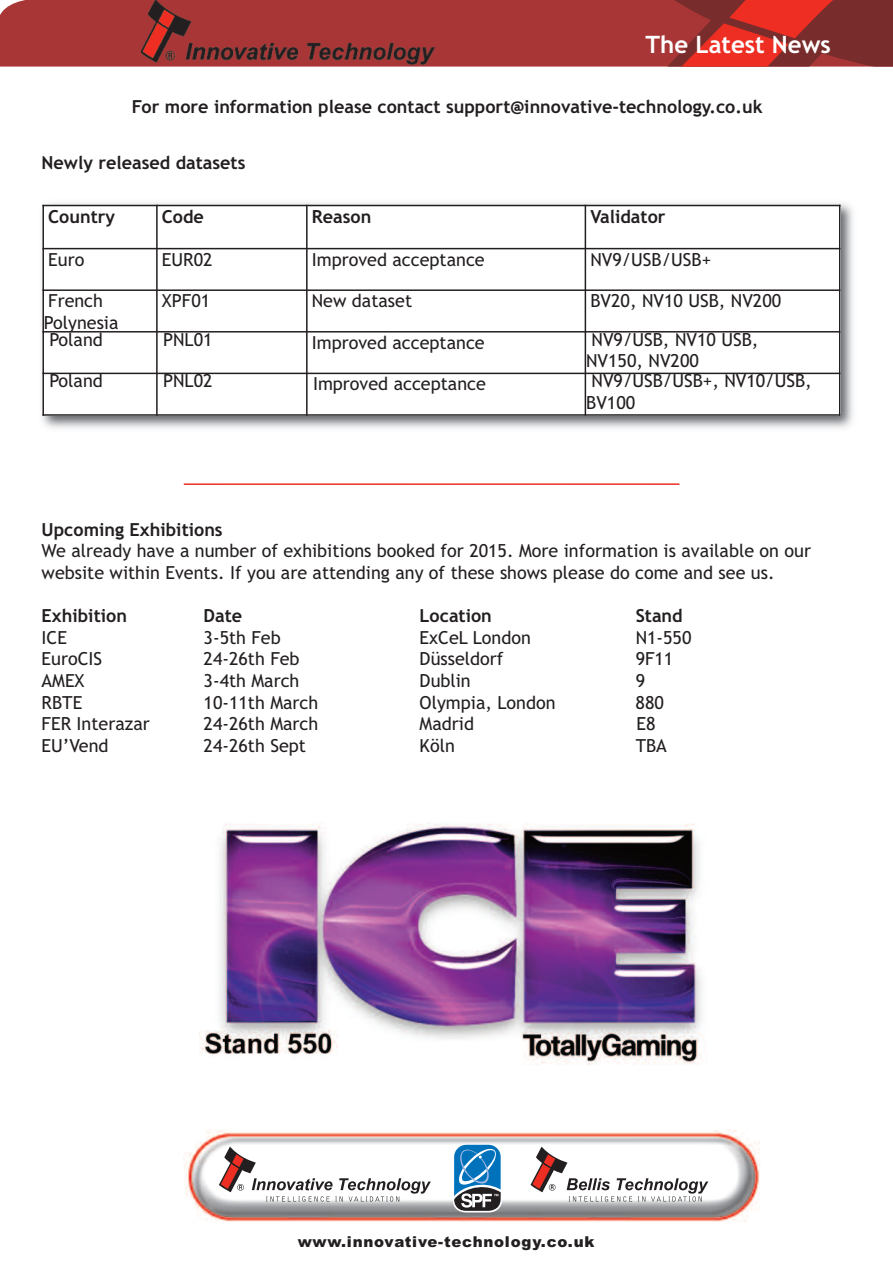
<style>
.page{position:relative;width:893px;height:1263px;background:#fff}
.page>*{position:absolute;margin:0;border:0;box-sizing:border-box;transform-origin:0 0}
.t1{font:700 24px "Trebuchet MS";color:#fff}
.t2{font:18px/21.6px "Trebuchet MS";color:#231f20}
.t3{font:700 18px "Trebuchet MS";color:#231f20}
.t4{font:900 15px "Arial";letter-spacing:.05em;color:#231f20}
</style>
<div class="page">
<div style="left:0;top:0;width:610px;height:67px;background:#a93636"></div>
<svg style="left:610px;top:0;width:283px;height:67px;background:#a7302d"></svg>
<img style="left:184px;top:1130px;width:576px;height:92px">
<svg style="left:219px;top:1146px;width:212px;height:55px"></svg>
<svg style="left:530px;top:1146px;width:178px;height:55px"></svg>
<svg style="left:453px;top:1144px;width:49px;height:68px"></svg>
<hr style="left:184px;top:483px;width:495px;height:2px;background:#ee2e22">
<img style="left:141px;top:0;width:294px;height:66px">
<img style="left:42px;top:203px;width:811px;height:225px">
<div style="left:42px;top:205px;width:115px;height:44px;background:#fff"></div>
<div style="left:157px;top:205px;width:150px;height:44px;background:#fff"></div>
<div style="left:307px;top:205px;width:278px;height:44px;background:#fff"></div>
<div style="left:585px;top:205px;width:255px;height:44px;background:#fff"></div>
<div style="left:42px;top:249px;width:115px;height:41px;background:#fff"></div>
<div style="left:157px;top:249px;width:150px;height:41px;background:#fff"></div>
<div style="left:307px;top:249px;width:278px;height:41px;background:#fff"></div>
<div style="left:585px;top:249px;width:255px;height:41px;background:#fff"></div>
<div style="left:42px;top:290px;width:115px;height:42px;background:#fff"></div>
<div style="left:157px;top:290px;width:150px;height:42px;background:#fff"></div>
<div style="left:307px;top:290px;width:278px;height:42px;background:#fff"></div>
<div style="left:585px;top:290px;width:255px;height:42px;background:#fff"></div>
<div style="left:42px;top:332px;width:115px;height:41px;background:#fff"></div>
<div style="left:157px;top:332px;width:150px;height:41px;background:#fff"></div>
<div style="left:307px;top:332px;width:278px;height:41px;background:#fff"></div>
<div style="left:585px;top:332px;width:255px;height:41px;background:#fff"></div>
<div style="left:42px;top:373px;width:115px;height:43px;background:#fff"></div>
<div style="left:157px;top:373px;width:150px;height:43px;background:#fff"></div>
<div style="left:307px;top:373px;width:278px;height:43px;background:#fff"></div>
<div style="left:585px;top:373px;width:255px;height:43px;background:#fff"></div>
<hr style="left:42px;top:205px;width:2px;height:211px;background:#231f20">
<hr style="left:156px;top:205px;width:2px;height:211px;background:#231f20">
<hr style="left:306px;top:205px;width:2px;height:211px;background:#231f20">
<hr style="left:585px;top:205px;width:1px;height:211px;background:#231f20">
<hr style="left:839px;top:205px;width:1px;height:211px;background:#231f20">
<hr style="left:42px;top:205px;width:798px;height:1px;background:#231f20">
<hr style="left:42px;top:248px;width:798px;height:1px;background:#231f20">
<hr style="left:42px;top:289px;width:798px;height:2px;background:#231f20">
<hr style="left:42px;top:331px;width:798px;height:2px;background:#231f20">
<hr style="left:42px;top:373px;width:798px;height:1px;background:#231f20">
<hr style="left:42px;top:414px;width:798px;height:2px;background:#231f20">
<img style="left:199px;top:823px;width:503px;height:242px">
<h1 class="t1" style="left:645px;top:30px;width:187px">The Latest News</h1>
<p class="t3" style="left:132px;top:96px;width:632px">For more information please contact support@innovative-technology.co.uk</p>
<p class="t3" style="left:42px;top:152px;width:205px">Newly released datasets</p>
<p class="t3" style="left:48px;top:206px;width:68px">Country</p>
<p class="t3" style="left:162px;top:206px;width:44px">Code</p>
<p class="t3" style="left:312px;top:206px;width:61px">Reason</p>
<p class="t3" style="left:590px;top:206px;width:77px">Validator</p>
<p class="t2" style="left:48px;top:249px;width:38px">Euro</p>
<p class="t2" style="left:162px;top:249px;width:52px">EUR02</p>
<p class="t2" style="left:312px;top:249px;width:174px">Improved acceptance</p>
<p class="t2" style="left:590px;top:249px;width:122px">NV9/USB/USB+</p>
<p class="t2" style="left:44px;top:290px;width:76px">French<br>Polynesia</p>
<p class="t2" style="left:162px;top:290px;width:50px">XPF01</p>
<p class="t2" style="left:312px;top:290px;width:102px">New dataset</p>
<p class="t2" style="left:590px;top:290px;width:192px">BV20, NV10 USB, NV200</p>
<p class="t2" style="left:49px;top:329px;width:55px">Poland</p>
<p class="t2" style="left:163px;top:329px;width:51px">PNL01</p>
<p class="t2" style="left:312px;top:332px;width:174px">Improved acceptance</p>
<p class="t2" style="left:586px;top:329px;width:174px;text-indent:5px">NV9/USB, NV10 USB,<br>NV150, NV200</p>
<p class="t2" style="left:49px;top:370px;width:55px">Poland</p>
<p class="t2" style="left:163px;top:370px;width:51px">PNL02</p>
<p class="t2" style="left:313px;top:373px;width:174px">Improved acceptance</p>
<p class="t2" style="left:586px;top:370px;width:227px;text-indent:5px">NV9/USB/USB+, NV10/USB,<br>BV100</p>
<p class="t2" style="left:42px;top:324px;width:178px">dnhfffbfbfvdfvffdvvcv</p>
<p class="t3" style="left:42px;top:519px;width:183px">Upcoming Exhibitions</p>
<p class="t2" style="left:42px;top:540px;width:771px">We already have a number of exhibitions booked for 2015. More information is available on our website within Events. If you are attending any of these shows please do come and see us.</p>
<p class="t3" style="left:42px;top:605px;width:87px">Exhibition</p>
<p class="t3" style="left:204px;top:605px;width:40px">Date</p>
<p class="t3" style="left:420px;top:605px;width:74px">Location</p>
<p class="t3" style="left:636px;top:605px;width:48px">Stand</p>
<p class="t2" style="left:42px;top:627px;width:27px">ICE</p>
<p class="t2" style="left:204px;top:627px;width:79px">3-5th Feb</p>
<p class="t2" style="left:420px;top:627px;width:113px">ExCeL London</p>
<p class="t2" style="left:636px;top:627px;width:57px">N1-550</p>
<p class="t2" style="left:42px;top:648px;width:62px">EuroCIS</p>
<p class="t2" style="left:204px;top:648px;width:97px">24-26th Feb</p>
<p class="t2" style="left:420px;top:648px;width:85px">Düsseldorf</p>
<p class="t2" style="left:636px;top:648px;width:39px">9F11</p>
<p class="t2" style="left:42px;top:670px;width:45px">AMEX</p>
<p class="t2" style="left:204px;top:670px;width:97px">3-4th March</p>
<p class="t2" style="left:420px;top:670px;width:53px">Dublin</p>
<p class="t2" style="left:636px;top:670px;width:11px">9</p>
<p class="t2" style="left:42px;top:692px;width:42px">RBTE</p>
<p class="t2" style="left:204px;top:692px;width:116px">10-11th March</p>
<p class="t2" style="left:420px;top:692px;width:138px">Olympia, London</p>
<p class="t2" style="left:636px;top:692px;width:30px">880</p>
<p class="t2" style="left:42px;top:713px;width:110px">FER Interazar</p>
<p class="t2" style="left:204px;top:713px;width:116px">24-26th March</p>
<p class="t2" style="left:420px;top:713px;width:56px">Madrid</p>
<p class="t2" style="left:637px;top:713px;width:21px">E8</p>
<p class="t2" style="left:42px;top:735px;width:68px">EU’Vend</p>
<p class="t2" style="left:204px;top:735px;width:104px">24-26th Sept</p>
<p class="t2" style="left:420px;top:735px;width:37px">Köln</p>
<p class="t2" style="left:636px;top:735px;width:33px">TBA</p>
<p class="t4" style="left:298px;top:1233px;width:298px">www.innovative-technology.co.uk</p>
</div>
